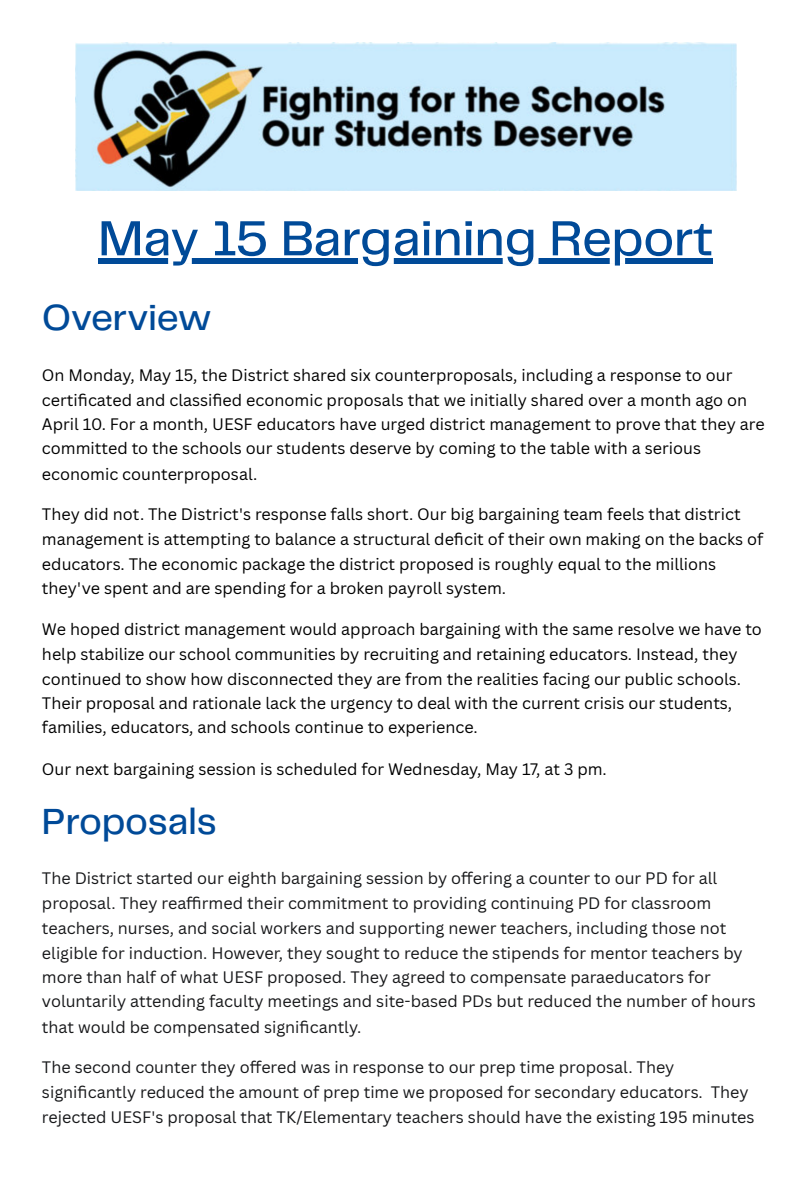
<style>
.page{position:relative;width:810px;height:1181px;background:#fff}
.page>*{position:absolute;margin:0;border:0;box-sizing:border-box;transform-origin:0 0}
.t1{font:500 51.15px "Telegraf";letter-spacing:-.01em;color:#004a98}
.t2{font:500 37.65px "Telegraf";letter-spacing:-.01em;color:#004a98}
.t3{font:16.2px/24.8px "Canva Sans";color:#000}
.t4{font:16.2px/24.8px "Canva Sans";color:#161719}
</style>
<div class="page">
<svg style="left:98px;top:258px;width:615px;height:5px;fill:#004a98"></svg>
<img style="left:75px;top:42px;width:661px;height:149px">
<p class="t1" style="left:98px;top:216px;width:616px">May 15 Bargaining Report</p>
<p class="t2" style="left:42px;top:301px;width:171px">Overview</p>
<p class="t3" style="left:42px;top:362px;width:724px">On Monday, May 15, the District shared six counterproposals, including a response to our certifi cated and classifi ed economic proposals that we initially shared over a month ago on April 10. For a month, UESF educators have urged district management to prove that they are committed to the schools our students deserve by coming to the table with a serious economic counterproposal.</p>
<p class="t3" style="left:42px;top:501px;width:723px">They did not. The District's response falls short. Our big bargaining team feels that district management is attempting to balance a structural defi cit of their own making on the backs of educators. The economic package the district proposed is roughly equal to the millions they've spent and are spending for a broken payroll system.</p>
<p class="t3" style="left:42px;top:617px;width:721px">We hoped district management would approach bargaining with the same resolve we have to help stabilize our school communities by recruiting and retaining educators. Instead, they continued to show how disconnected they are from the realities facing our public schools.<br>Their proposal and rationale lack the urgency to deal with the current crisis our students, families, educators, and schools continue to experience.</p>
<p class="t3" style="left:42px;top:756px;width:566px">Our next bargaining session is scheduled for Wednesday, May 17, at 3 pm.</p>
<p class="t2" style="left:42px;top:805px;width:176px">Proposals</p>
<p class="t4" style="left:42px;top:865px;width:715px">The District started our eighth bargaining session by offering a counter to our PD for all proposal. They reaffi rmed their commitment to providing continuing PD for classroom teachers, nurses, and social workers and supporting newer teachers, including those not eligible for induction. However, they sought to reduce the stipends for mentor teachers by more than half of what UESF proposed. They agreed to compensate paraeducators for voluntarily attending faculty meetings and site-based PDs but reduced the number of hours that would be compensated signifi cantly.</p>
<p class="t4" style="left:42px;top:1054px;width:714px">The second counter they offered was in response to our prep time proposal. They<br>signifi cantly reduced the amount of prep time we proposed for secondary educators. They rejected UESF's proposal that TK/Elementary teachers should have the existing 195 minutes</p>
</div>
